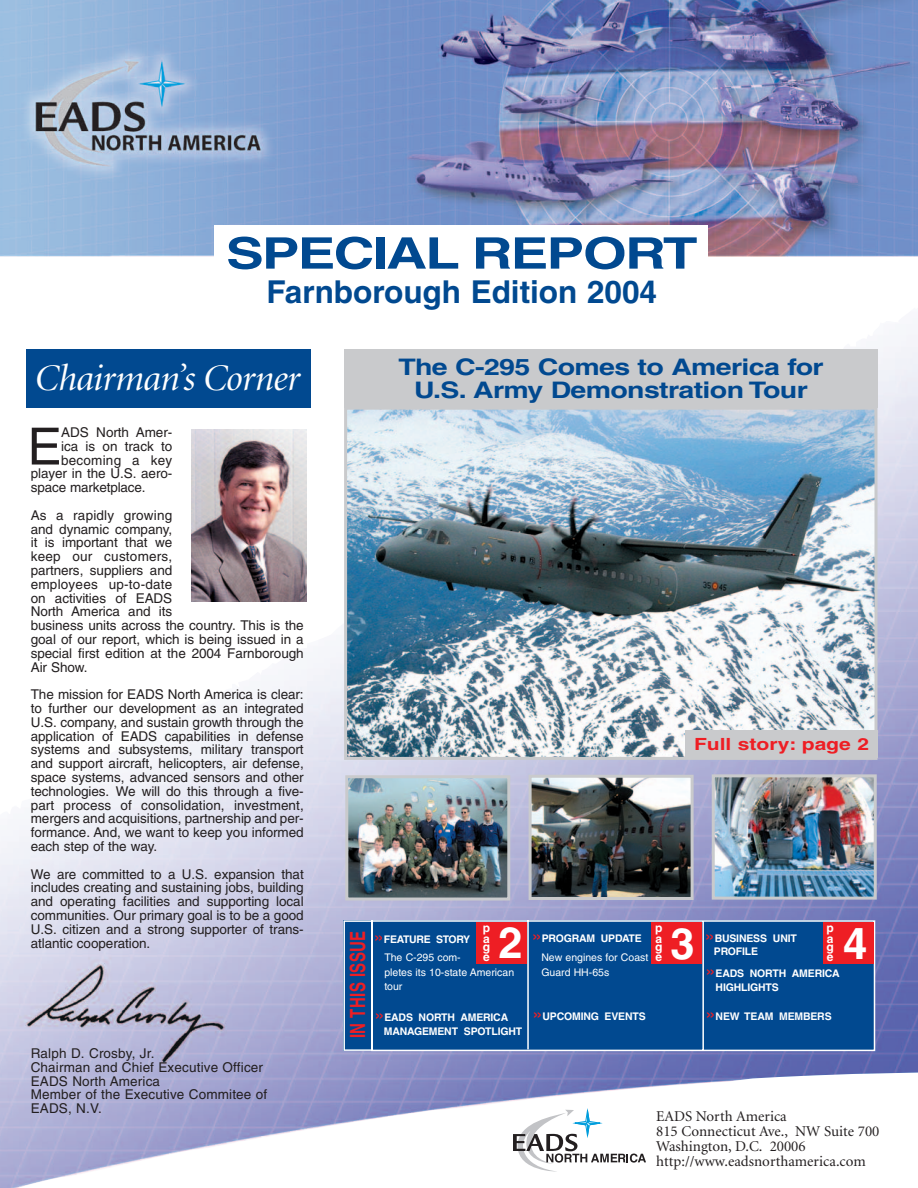
<style>
.page{position:relative;width:918px;height:1188px;background:#fff}
.page>*{position:absolute;margin:0;border:0;box-sizing:border-box;transform-origin:0 0}
.t1{font:51.3px "Helvetica";color:#231f20}
.t2{font:700 43.5px "Helvetica";letter-spacing:-.035em;color:#014990;scale:1.3 1}
.t3{font:700 43.5px "Helvetica";color:#fff}
.t4{font:italic 37.5px "Minion Display";letter-spacing:-.015em;color:#fff}
.t5{font:700 31.5px "Helvetica";color:#014990}
.t6{font:700 22.8px/22.5px "Helvetica";letter-spacing:-.02em;color:#014990;text-align:center;scale:1.25 1}
.t7{font:700 21px "Helvetica";letter-spacing:.03em;color:#ee1e24;scale:.71 1}
.t8{font:700 16.8px "Helvetica";color:#ee1e24;scale:1.25 1}
.t9{font:15px/15px "Minion";color:#231f20}
.t10{font:13.5px/13.8px "Helvetica";letter-spacing:-.005em;color:#231f20}
.t11{font:13.5px "Helvetica";letter-spacing:.015em;color:#231f20}
.t12{font:700 12px/10.5px "Helvetica";color:#fff}
.t13{font:700 10.5px/13.6px "Helvetica";letter-spacing:-.015em;color:#fff}
.t14{font:10.5px/14.5px "Helvetica";color:#fff}
.s1{font-weight:400;font-size:18px;color:#ee1e24}
.s2{font-weight:400}
</style>
<div class="page">
<img style="left:0;top:335px;width:918px;height:853px">
<img style="left:348px;top:411px;width:526px;height:345px">
<div style="left:344px;top:407px;width:534px;height:353px;border:3px solid #c9cacc"></div>
<img style="left:0;top:0;width:918px;height:256px">
<img style="left:349px;top:779px;width:157px;height:118px">
<div style="left:345px;top:775px;width:165px;height:126px;border:3px solid #c9cacc"></div>
<img style="left:533px;top:779px;width:157px;height:117px">
<div style="left:529px;top:775px;width:165px;height:125px;border:3px solid #c9cacc"></div>
<img style="left:716px;top:778px;width:157px;height:118px">
<div style="left:712px;top:774px;width:165px;height:126px;border:3px solid #c9cacc"></div>
<img style="left:192px;top:429px;width:115px;height:172px">
<div style="left:27px;top:349px;width:284px;height:59px;background:#014990"></div>
<svg style="left:513px;top:1104px;width:133px;height:68px"></svg>
<div style="left:685px;top:730px;width:193px;height:28px;background:#c9cacc"></div>
<div style="left:344px;top:349px;width:534px;height:59px;background:#c9cacc"></div>
<svg style="left:343px;top:919px;width:533px;height:133px;background:#0d5195"></svg>
<div style="left:477px;top:922px;width:50px;height:42px;background:#ee1e24"></div>
<div style="left:652px;top:922px;width:50px;height:42px;background:#ee1e24"></div>
<div style="left:823px;top:922px;width:50px;height:42px;background:#ee1e24"></div>
<div style="left:215px;top:226px;width:493px;height:91px;background:#fff"></div>
<h2 class="t2" style="left:226px;top:237px;width:364px">SPECIAL REPORT</h2>
<h3 class="t5" style="left:266px;top:281px;width:392px">Farnborough Edition 2004</h3>
<h3 class="t4" style="left:35px;top:363px;width:267px">Chairman’s Corner</h3>
<h1 class="t1" style="left:27px;top:428px;width:36px">E</h1>
<p class="t10" style="left:61px;top:427px;width:113px">ADS North Amer-</p>
<p class="t10" style="left:61px;top:440px;width:113px">ica is on track to</p>
<p class="t11" style="left:61px;top:455px;width:113px">becoming a key</p>
<p class="t10" style="left:31px;top:468px;width:143px">player in the U.S. aero-</p>
<p class="t10" style="left:31px;top:482px;width:116px">space marketplace.</p>
<p class="t10" style="left:31px;top:509px;width:274px">As a rapidly growing<br>and dynamic company,<br>it is important that we<br>keep our customers,<br>partners, suppliers and<br>employees up-to-date<br>on activities of EADS<br>North America and its<br>business units across the country. This is the goal of our report, which is being issued in a special first edition at the 2004 Farnborough<br>Air Show.</p>
<p class="t10" style="left:31px;top:689px;width:275px;text-align:justify">The mission for EADS North America is clear: to further our development as an integrated U.S. company, and sustain growth through the application of EADS capabilities in defense systems and subsystems, military transport and support aircraft, helicopters, air defense, space systems, advanced sensors and other technologies. We will do this through a five&shy;part process of consolidation, investment, mergers and acquisitions, partnership and per&shy;formance. And, we want to keep you informed each step of the way.</p>
<p class="t10" style="left:31px;top:868px;width:274px;text-align:justify">We are committed to a U.S. expansion that includes creating and sustaining jobs, building and operating facilities and supporting local communities. Our primary goal is to be a good U.S. citizen and a strong supporter of trans&shy;atlantic cooperation.</p>
<p class="t10" style="left:31px;top:1048px;width:238px">Ralph D. Crosby, Jr.<br>Chairman and Chief Executive Officer<br>EADS North America<br>Member of the Executive Commitee of<br>EADS, N.V.</p>
<h3 class="t6" style="left:398px;top:358px;width:342px">The C-295 Comes to America for<br>U.S. Army Demonstration Tour</h3>
<p class="t8" style="left:694px;top:738px;width:141px">Full story: page 2</p>
<h3 class="t7" style="left:350px;top:1038px;width:153px;rotate:-90deg">IN THIS ISSUE</h3>
<p class="t12" style="left:483px;top:924px;width:9px">p a</p>
<p class="t12" style="left:483px;top:942px;width:9px">g e</p>
<h2 class="t3" style="left:499px;top:927px;width:26px">2</h2>
<p class="t13" style="left:374px;top:931px;width:98px;line-height:18.3px;text-align:center"><span class="s1">»</span>FEATURE STORY<br><span class="s2">The C-295 com-</span></p>
<p class="t14" style="left:384px;top:966px;width:131px">pletes its 10-state American tour</p>
<p class="t13" style="left:384px;top:1011px;width:140px;text-indent:-9px"><span class="s1">»</span>EADS NORTH AMERICA<br>MANAGEMENT SPOTLIGHT</p>
<p class="t12" style="left:655px;top:924px;width:9px">p a</p>
<p class="t12" style="left:655px;top:943px;width:9px">g e</p>
<p class="t13" style="left:532px;top:933px;width:112px"><span class="s1">»</span>PROGRAM UPDATE</p>
<p class="t14" style="left:541px;top:951px;width:109px">New engines for Coast<br>Guard HH-65s</p>
<h2 class="t3" style="left:670px;top:928px;width:26px">3</h2>
<p class="t13" style="left:532px;top:1011px;width:115px"><span class="s1">»</span>UPCOMING EVENTS</p>
<p class="t12" style="left:826px;top:924px;width:9px">p a</p>
<p class="t12" style="left:826px;top:942px;width:9px">g e</p>
<h2 class="t3" style="left:843px;top:928px;width:26px">4</h2>
<p class="t13" style="left:714px;top:932px;width:85px;text-indent:-9px"><span class="s1">»</span>BUSINESS UNIT<br>PROFILE</p>
<p class="t13" style="left:716px;top:968px;width:126px;text-indent:-10px"><span class="s1">»</span>EADS NORTH AMERICA<br>HIGHLIGHTS</p>
<p class="t13" style="left:706px;top:1011px;width:128px"><span class="s1">»</span>NEW TEAM MEMBERS</p>
<p class="t9" style="left:656px;top:1110px;width:225px">EADS North America<br>815 Connecticut Ave., NW Suite 700<br>Washington, D.C. 20006 http://www.eadsnorthamerica.com</p>
</div>
